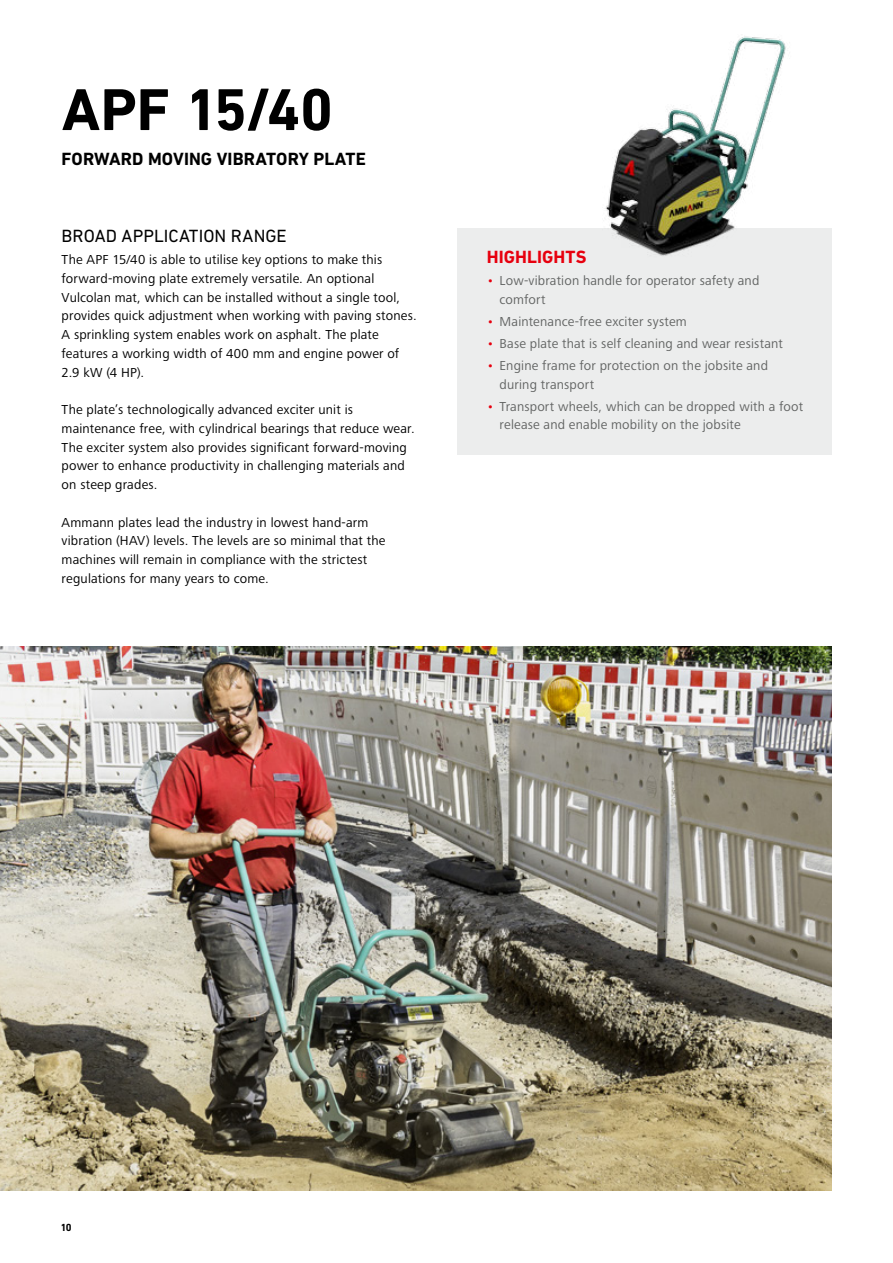
<style>
.page{position:relative;width:893px;height:1263px;background:#fff}
.page>*{position:absolute;margin:0;border:0;box-sizing:border-box;transform-origin:0 0}
.t1{font:700 60px "DIN Next LT Pro";color:#000}
.t2{font:700 18px "DIN Next LT Pro";letter-spacing:.005em;color:#000}
.t3{font:18px "DIN Next LT Pro";color:#000}
.t4{font:700 18px "DIN Next LT Pro";letter-spacing:.005em;color:#e7000e}
.t5{font:13.5px/18.8px "Frutiger Next LTW1 G";letter-spacing:.015em;color:#000}
.t6{font:13.5px/18.8px "Frutiger Next LTW1 G";letter-spacing:.015em;color:#626463}
.t7{font:700 10.5px "DIN Next LT Pro";color:#000}
.s1{color:#e7000e}
</style>
<div class="page">
<img style="left:0;top:647px;width:831px;height:544px">
<div style="left:457px;top:229px;width:374px;height:226px;background:#eceded"></div>
<img style="left:586px;top:36px;width:246px;height:233px">
<h1 class="t1" style="left:62px;top:89px;width:273px">APF 15/40</h1>
<h2 class="t2" style="left:62px;top:152px;width:306px">FORWARD MOVING VIBRATORY PLATE</h2>
<h2 class="t3" style="left:62px;top:227px;width:227px">BROAD APPLICATION RANGE</h2>
<p class="t5" style="left:62px;top:251px;width:357px">The APF 15/40 is able to utilise key options to make this forward-moving plate extremely versatile. An optional Vulcolan mat, which can be installed without a single tool, provides quick adjustment when working with paving stones.<br>A sprinkling system enables work on asphalt. The plate features a working width of 400 mm and engine power of 2.9 kW (4 HP).</p>
<p class="t5" style="left:62px;top:401px;width:354px">The plate’s technologically advanced exciter unit is maintenance free, with cylindrical bearings that reduce wear.<br>The exciter system also provides significant forward-moving power to enhance productivity in challenging materials and on steep grades.</p>
<p class="t5" style="left:62px;top:513px;width:325px">Ammann plates lead the industry in lowest hand-arm vibration (HAV) levels. The levels are so minimal that the machines will remain in compliance with the strictest regulations for many years to come.</p>
<h2 class="t4" style="left:487px;top:251px;width:101px">HIGHLIGHTS</h2>
<p class="t6" style="left:500px;top:272px;width:261px;text-indent:-13px"><span class="s1">•</span> Low-vibration handle for operator safety and comfort</p>
<p class="t6" style="left:487px;top:313px;width:201px"><span class="s1">•</span> Maintenance-free exciter system</p>
<p class="t6" style="left:487px;top:335px;width:298px"><span class="s1">•</span> Base plate that is self cleaning and wear resistant</p>
<p class="t6" style="left:500px;top:357px;width:270px;text-indent:-13px"><span class="s1">•</span> Engine frame for protection on the jobsite and during transport</p>
<p class="t6" style="left:500px;top:397px;width:305px;text-indent:-13px"><span class="s1">•</span> Transport wheels, which can be dropped with a foot release and enable mobility on the jobsite</p>
<p class="t7" style="left:62px;top:1223px;width:12px">10</p>
</div>
